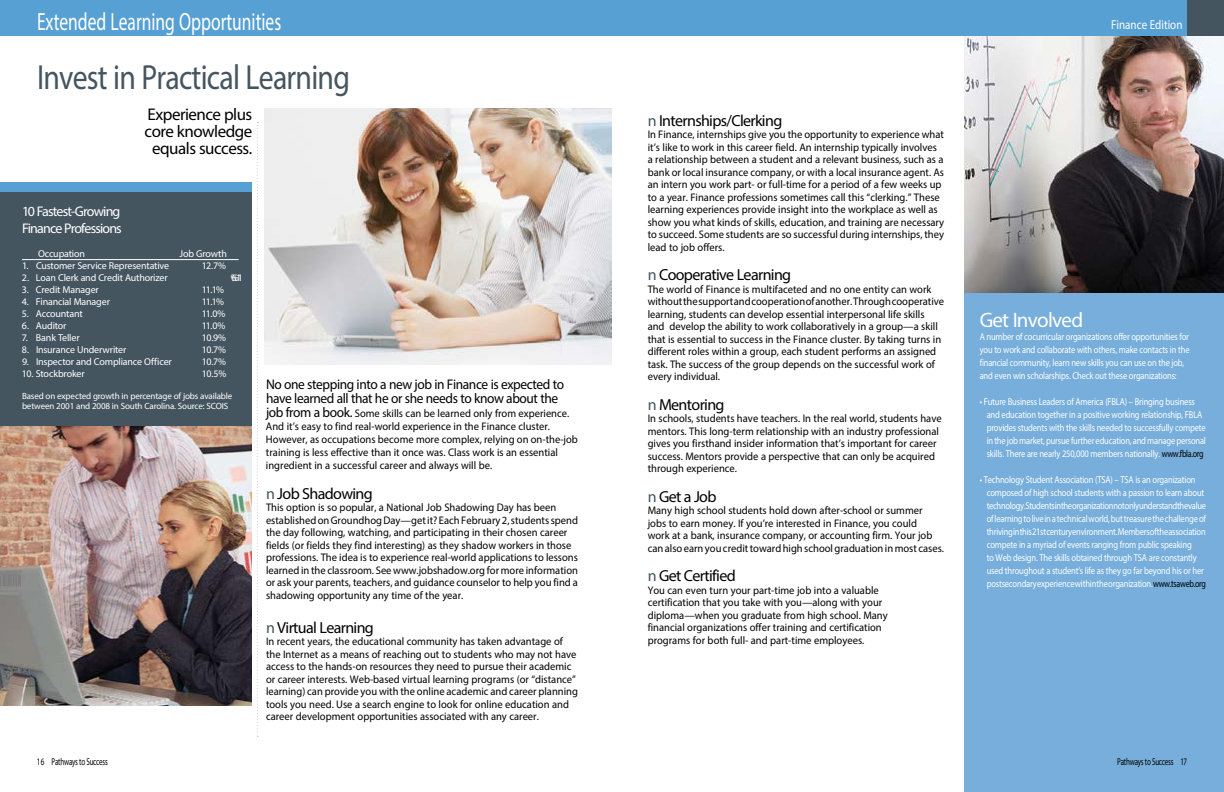
<style>
.page{position:relative;width:1224px;height:792px;background:#fff}
.page>*{position:absolute;margin:0;border:0;box-sizing:border-box;transform-origin:0 0}
.t1{font:35px "Myriad Pro";letter-spacing:-.025em;color:#455560;scale:.85 1}
.t2{font:25px "Myriad Pro";color:#fff;scale:.7 1}
.t3{font:21px "Myriad Pro";letter-spacing:-.035em;color:#fff}
.t4{font:17px/17px "Myriad Pro";letter-spacing:-.03em;color:#000;text-align:center}
.t5{font:16px "Myriad Pro";letter-spacing:-.04em;color:#000}
.t6{font:14px/14px "Myriad Pro";letter-spacing:-.03em;color:#000;scale:.96 1}
.t7{font:14px/17px "Myriad Pro";letter-spacing:-.06em;color:#fff}
.t8{font:13px "Myriad Pro";color:#fff;scale:.85 1}
.t9{font:11px/12.5px "Myriad Pro";color:#000;scale:.96 1}
.t10{font:10px/13px "Myriad Pro";letter-spacing:-.02em;color:#fff;scale:.85 1}
.t11{font:10px "Myriad Pro";letter-spacing:-.02em;color:#fff}
.t12{font:10px "Myriad Pro";letter-spacing:-.03em;color:#000;scale:.7 1}
.t13{font:9px/10px "Myriad Pro";letter-spacing:-.015em;color:#fff}
.s1{font-size:14px}
.s2{color:#455560}
.s3{color:#000}
</style>
<div class="page">
<img style="left:0;top:426px;width:252px;height:280px">
<div style="left:964px;top:36px;width:260px;height:756px;background:#77aedb"></div>
<div style="left:0;top:0;width:612px;height:36px;background:#56a0d3"></div>
<div style="left:612px;top:0;width:612px;height:36px;background:#56a0d3"></div>
<div style="left:1188px;top:0;width:36px;height:36px;background:#455560"></div>
<img style="left:264px;top:108px;width:348px;height:257px">
<div style="left:0;top:192px;width:252px;height:234px;background:#455560"></div>
<svg style="left:257px;top:122px;width:1px;height:615px"></svg>
<img style="left:964px;top:36px;width:260px;height:257px">
<div style="left:0;top:183px;width:252px;height:9px;background:#56a0d3"></div>
<hr style="left:22px;top:259px;width:217px;height:1px;background:#fff">
<h2 class="t2" style="left:37px;top:6px;width:350px">Extended Learning Opportunities</h2>
<h1 class="t1" style="left:37px;top:56px;width:370px">Invest in Practical Learning</h1>
<h3 class="t4" style="left:145px;top:106px;width:109px">Experience plus core knowledge equals success.</h3>
<p class="t7" style="left:22px;top:203px;width:101px">10 Fastest-Growing<br>Finance Professions</p>
<p class="t11" style="left:22px;top:247px;width:65px">Occupation</p>
<p class="t11" style="left:179px;top:247px;width:49px">Job Growth</p>
<p class="t11" style="left:22px;top:259px;width:149px">1. Customer Service Representative</p>
<p class="t11" style="left:202px;top:259px;width:25px">12.7%</p>
<p class="t11" style="left:22px;top:271px;width:147px">2. Loan Clerk and Credit Authorizer</p>
<p class="t11" style="left:231px;top:271px;width:14px">11.6%</p>
<p class="t11" style="left:22px;top:283px;width:78px">3. Credit Manager</p>
<p class="t11" style="left:202px;top:283px;width:24px">11.1%</p>
<p class="t11" style="left:22px;top:295px;width:89px">4. Financial Manager</p>
<p class="t11" style="left:202px;top:295px;width:24px">11.1%</p>
<p class="t11" style="left:22px;top:307px;width:62px">5. Accountant</p>
<p class="t11" style="left:202px;top:307px;width:25px">11.0%</p>
<p class="t11" style="left:22px;top:319px;width:46px">6. Auditor</p>
<p class="t11" style="left:202px;top:319px;width:25px">11.0%</p>
<p class="t11" style="left:22px;top:331px;width:59px">7. Bank Teller</p>
<p class="t11" style="left:202px;top:331px;width:26px">10.9%</p>
<p class="t11" style="left:22px;top:343px;width:106px">8. I nsurance Underwriter</p>
<p class="t11" style="left:202px;top:343px;width:26px">10.7%</p>
<p class="t11" style="left:22px;top:355px;width:151px">9. I nspector and Compliance Officer</p>
<p class="t11" style="left:202px;top:355px;width:26px">10.7%</p>
<p class="t11" style="left:22px;top:367px;width:64px">10. Stockbroker</p>
<p class="t11" style="left:202px;top:367px;width:26px">10.5%</p>
<p class="t13" style="left:22px;top:391px;width:212px">Based on expected growth in percentage of jobs available between 2001 and 2008 in South Carolina. Source: SCOIS</p>
<p class="t6" style="left:266px;top:377px;width:312px">No one stepping into a new job in Finance is expected to have learned all that he or she needs to know about the</p>
<p class="t9" style="left:266px;top:407px;width:326px;line-height:13px"><span class="s1">job from a book.</span> Some skills can be learned only from experience.<br>And it’s easy to find real-world experience in the Finance cluster.<br>However, as occupations become more complex, relying on on-the-job training is less effective than it once was. Class work is an essential ingredient in a successful career and always will be.</p>
<h3 class="t5" style="left:266px;top:484px;width:108px"><span class="s2">n</span> Job Shadowing</h3>
<p class="t9" style="left:266px;top:501px;width:327px">This option is so popular, a National Job Shadowing Day has been established on Groundhog Day—get it? Each February 2, students spend the day following, watching, and participating in their chosen career fields (or fields they find interesting) as they shadow workers in those professions. The idea is to experience real-world applications to lessons learned in the classroom. See www.jobshadow.org for more information or ask your parents, teachers, and guidance counselor to help you find a shadowing opportunity any time of the year.</p>
<h3 class="t5" style="left:266px;top:618px;width:109px"><span class="s2">n</span> Virtual Learning</h3>
<p class="t9" style="left:266px;top:635px;width:326px">In recent years, the educational community has taken advantage of the Internet as a means of reaching out to students who may not have access to the hands-on resources they need to pursue their academic or career interests. Web-based virtual learning programs (or “distance” learning) can provide you with the online academic and career planning tools you need. Use a search engine to look for online education and career development opportunities associated with any career.</p>
<h3 class="t5" style="left:648px;top:110px;width:136px"><span class="s2">n</span> Internships/Clerking</h3>
<p class="t9" style="left:648px;top:128px;width:310px">In Finance, internships give you the opportunity to experience what it’s like to work in this career field. An internship typically involves a relationship between a student and a relevant business, such as a bank or local insurance company, or with a local insurance agent. As an intern you work part- or full-time for a period of a few weeks up to a year. Finance professions sometimes call this “clerking.” These learning experiences provide insight into the workplace as well as show you what kinds of skills, education, and training are necessary to succeed. Some students are so successful during internships, they lead to job offers.</p>
<h3 class="t5" style="left:648px;top:265px;width:145px"><span class="s2">n</span> Cooperative Learning</h3>
<p class="t9" style="left:648px;top:283px;width:310px">The world of Finance is multifaceted and no one entity can work without the support and cooperation of another. Through cooperative learning, students can develop essential interpersonal life skills and develop the ability to work collaboratively in a group—a skill that is essential to success in the Finance cluster. By taking turns in different roles within a group, each student performs an assigned task. The success of the group depends on the successful work of every individual.</p>
<h3 class="t5" style="left:648px;top:394px;width:78px"><span class="s2">n</span> Mentoring</h3>
<p class="t9" style="left:648px;top:412px;width:308px">In schools, students have teachers. In the real world, students have mentors. This long-term relationship with an industry professional gives you firsthand insider information that’s important for career success. Mentors provide a perspective that can only be acquired through experience.</p>
<h3 class="t5" style="left:648px;top:486px;width:70px"><span class="s2">n</span> Get a Job</h3>
<p class="t9" style="left:648px;top:504px;width:310px">Many high school students hold down after-school or summer<br>jobs to earn money. If you’re interested in Finance, you could<br>work at a bank, insurance company, or accounting firm. Your job can also earn you credit toward high school graduation in most cases.</p>
<h3 class="t5" style="left:648px;top:566px;width:90px"><span class="s2">n</span> Get Certified</h3>
<p class="t9" style="left:648px;top:584px;width:252px">You can even turn your part-time job into a valuable certification that you take with you—along with your diploma—when you graduate from high school. Many financial organizations offer training and certification programs for both full- and part-time employees.</p>
<p class="t8" style="left:1111px;top:17px;width:85px">Finance Edition</p>
<h3 class="t3" style="left:980px;top:307px;width:105px">Get Involved</h3>
<p class="t10" style="left:980px;top:330px;width:248px">A number of cocurricular organizations offer opportunities for you to work and collaborate with others, make contacts in the financial community, learn new skills you can use on the job, and even win scholarships. Check out these organizations:</p>
<p class="t10" style="left:987px;top:395px;width:259px;text-indent:-7px">• Future Business Leaders of America (FBLA) – Bringing business and education together in a positive working relationship, FBLA provides students with the skills needed to successfully compete in the job market, pursue further education, and manage personal skills. There are nearly 250,000 members nationally. <span class="s3">www.fbla.org</span></p>
<p class="t10" style="left:987px;top:473px;width:260px;text-indent:-7px">• Technology Student Association (TSA) – TSA is an organization composed of high school students with a passion to learn about technology. Students in the organization not only understand the value of learning to live in a technical world, but treasure the challenge of thriving in this 21st century environment. Members of the association compete in a myriad of events ranging from public speaking<br>to Web design. The skills obtained through TSA are constantly used throughout a student’s life as they go far beyond his or her postsecondary experience within the organization.<span class="s3">www.tsaweb.org</span></p>
<p class="t12" style="left:37px;top:756px;width:103px">16 Pathways to Success</p>
<p class="t12" style="left:1117px;top:756px;width:101px">Pathways to Success 17</p>
</div>
